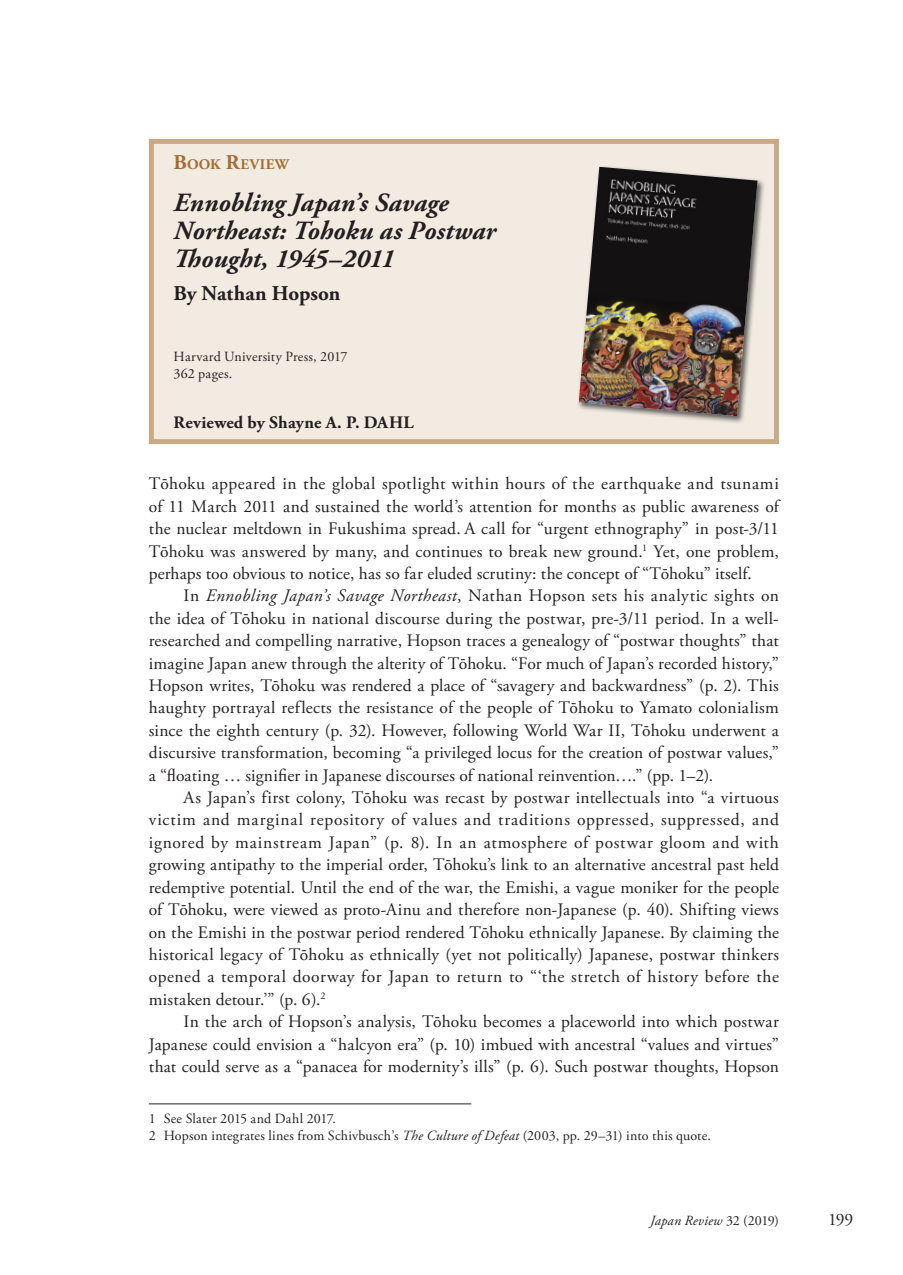
<style>
.page{position:relative;width:903px;height:1275px;background:#fff}
.page>*{position:absolute;margin:0;border:0;box-sizing:border-box;transform-origin:0 0}
.t1{font:italic 700 26.25px/28px "Adobe Garamond Pro";letter-spacing:.005em;color:#231f20}
.t2{font:700 21px "Adobe Garamond Pro";color:#231f20}
.t3{font:17.5px/22.4px "Adobe Garamond Pro";letter-spacing:.005em;color:#231f20;text-align:justify}
.t4{font:700 17.5px "Adobe Garamond Pro";letter-spacing:.01em;color:#231f20}
.t5{font:700 14.7px "Adobe Garamond Pro";letter-spacing:.025em;color:#a36e35}
.t6{font:14px/16.6px "Adobe Garamond Pro";letter-spacing:.01em;color:#231f20}
.t7{font:italic 14px "Adobe Garamond Pro";letter-spacing:.015em;color:#231f20}
.s1{font-size:21px}
.s2{font-style:italic}
.s3{font-style:normal}
</style>
<div class="page">
<div style="left:151px;top:141px;width:625px;height:301px;background:#f2ebe1"></div>
<div style="left:149px;top:139px;width:630px;height:305px;border:5px solid #caaa85"></div>
<hr style="left:149px;top:1103px;width:322px;height:1px;background:#231f20">
<img style="left:578px;top:166px;width:186px;height:257px">
<img style="left:579px;top:167px;width:178px;height:249px">
<p class="t5" style="left:174px;top:156px;width:117px"><span class="s1">B</span>OOK <span class="s1">R</span>EVIEW</p>
<h1 class="t1" style="left:174px;top:190px;width:324px">Ennobling Japan’s Savage<br>Northeast: Tohoku as Postwar<br>Thought, 1945–2011</h1>
<p class="t2" style="left:174px;top:281px;width:168px">By Nathan Hopson</p>
<p class="t6" style="left:174px;top:349px;width:175px">Harvard University Press, 2017<br>362 pages.</p>
<p class="t4" style="left:174px;top:412px;width:242px">Reviewed by Shayne A. P. DAHL</p>
<p class="t3" style="left:149px;top:473px;width:632px">Tōhoku appeared in the global spotlight within hours of the earthquake and tsunami of 11 March 2011 and sustained the world’s attention for months as public awareness of the nuclear meltdown in Fukushima spread. A call for “urgent ethnography” in post-3/11<br>Tōhoku was answered by many, and continues to break new ground.<sup>1</sup> Yet, one problem, perhaps too obvious to notice, has so far eluded scrutiny: the concept of “Tōhoku” itself.</p>
<p class="t3" style="left:149px;top:585px;width:632px;text-indent:35px">In <span class="s2">Ennobling Japan’s Savage Northeast</span>, Nathan Hopson sets his analytic sights on the idea of Tōhoku in national discourse during the postwar, pre-3/11 period. In a well&shy;researched and compelling narrative, Hopson traces a genealogy of “postwar thoughts” that imagine Japan anew through the alterity of Tōhoku. “For much of Japan’s recorded history,” Hopson writes, Tōhoku was rendered a place of “savagery and backwardness” (p. 2). This haughty portrayal reflects the resistance of the people of Tōhoku to Yamato colonialism since the eighth century (p. 32). However, following World War II, Tōhoku underwent a discursive transformation, becoming “a privileged locus for the creation of postwar values,” a “floating … signifier in Japanese discourses of national reinvention….” (pp. 1–2).</p>
<p class="t3" style="left:149px;top:787px;width:632px;text-indent:35px">As Japan’s first colony, Tōhoku was recast by postwar intellectuals into “a virtuous victim and marginal repository of values and traditions oppressed, suppressed, and ignored by mainstream Japan” (p. 8). In an atmosphere of postwar gloom and with growing antipathy to the imperial order, Tōhoku’s link to an alternative ancestral past held redemptive potential. Until the end of the war, the Emishi, a vague moniker for the people of Tōhoku, were viewed as proto-Ainu and therefore non-Japanese (p. 40). Shifting views on the Emishi in the postwar period rendered Tōhoku ethnically Japanese. By claiming the historical legacy of Tōhoku as ethnically (yet not politically) Japanese, postwar thinkers opened a temporal doorway for Japan to return to “‘the stretch of history before the mistaken detour.’” (p. 6).<sup>2</sup></p>
<p class="t3" style="left:149px;top:1011px;width:632px;text-indent:35px">In the arch of Hopson’s analysis, Tōhoku becomes a placeworld into which postwar Japanese could envision a “halcyon era” (p. 10) imbued with ancestral “values and virtues” that could serve as a “panacea for modernity’s ills” (p. 6). Such postwar thoughts, Hopson</p>
<p class="t6" style="left:149px;top:1111px;width:563px">1 See Slater 2015 and Dahl 2017.<br>2 Hopson integrates lines from Schivbusch’s <span class="s2">The Culture of Defeat</span> (2003, pp. 29–31) into this quote.</p>
<p class="t7" style="left:650px;top:1212px;width:130px">Japan Review <span class="s3">32 (2019)</span></p>
<p class="t3" style="left:828px;top:1209px;width:27px">199</p>
</div>
